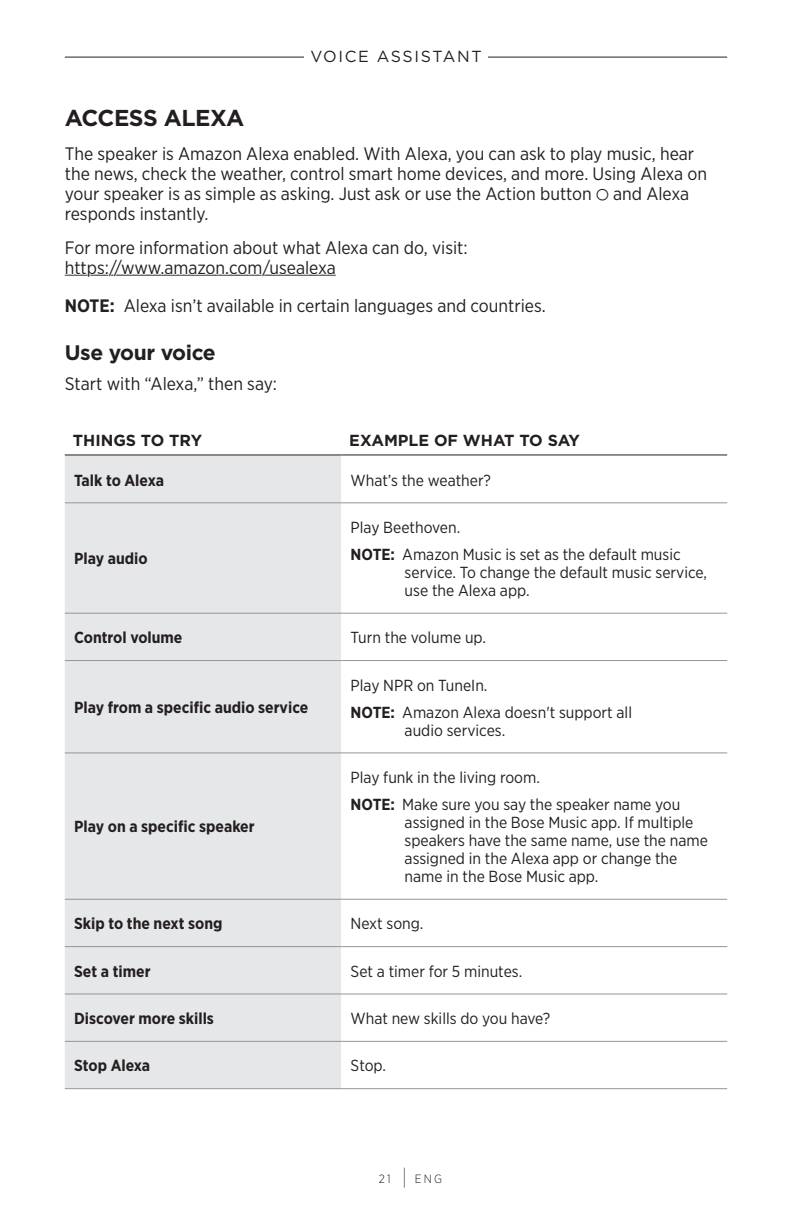
<style>
.page{position:relative;width:792px;height:1224px;background:#fff}
.page>*{position:absolute;margin:0;border:0;box-sizing:border-box;transform-origin:0 0}
.t1{font:700 23px "Gotham";letter-spacing:-.02em;color:#231f20}
.t2{font:700 21px "Gotham";letter-spacing:-.02em;color:#231f20}
.t3{font:18px/20px "Gotham Narrow";color:#231f20}
.t4{font:16px/18px "Gotham Narrow";color:#231f20}
.t5{font:700 16px "Gotham Narrow";color:#231f20}
.t6{font:700 16px "Gotham";color:#231f20}
.t7{font:16px "Gotham";letter-spacing:.1em;color:#231f20}
.t8{font:300 12px "Gotham Narrow";color:#231f20}
.s1{font-family:"Bose Icons User Docs"}
.s2{color:#fff}
.s3{font-weight:700}
.s4{font-size:22px}
</style>
<div class="page">
<hr style="left:65px;top:57px;width:662px;height:1px;background:#231f20">
<div style="left:304px;top:40px;width:184px;height:30px;background:#fff"></div>
<hr style="left:65px;top:275px;width:271px;height:1px;background:#231f20">
<div style="left:65px;top:455px;width:276px;height:633px;background:#e6e7e9"></div>
<svg style="left:341px;top:455px;width:386px;height:586px"></svg>
<hr style="left:65px;top:1088px;width:276px;height:1px;background:#939598">
<hr style="left:65px;top:454px;width:276px;height:1px;background:#231f20">
<hr style="left:65px;top:753px;width:276px;height:1px;background:#939598">
<hr style="left:341px;top:502px;width:386px;height:1px;background:#939598">
<hr style="left:341px;top:946px;width:386px;height:1px;background:#939598">
<hr style="left:341px;top:994px;width:386px;height:1px;background:#939598">
<hr style="left:341px;top:660px;width:386px;height:1px;background:#939598">
<hr style="left:341px;top:753px;width:386px;height:1px;background:#939598">
<hr style="left:341px;top:454px;width:386px;height:1px;background:#231f20">
<hr style="left:341px;top:1088px;width:386px;height:1px;background:#939598">
<hr style="left:65px;top:502px;width:276px;height:1px;background:#939598">
<hr style="left:65px;top:613px;width:276px;height:1px;background:#939598">
<hr style="left:341px;top:613px;width:386px;height:1px;background:#939598">
<hr style="left:65px;top:660px;width:276px;height:1px;background:#939598">
<hr style="left:65px;top:946px;width:276px;height:1px;background:#939598">
<hr style="left:65px;top:994px;width:276px;height:1px;background:#939598">
<hr style="left:65px;top:899px;width:276px;height:1px;background:#939598">
<hr style="left:341px;top:899px;width:386px;height:1px;background:#939598">
<hr style="left:65px;top:1041px;width:276px;height:1px;background:#939598">
<hr style="left:341px;top:1041px;width:386px;height:1px;background:#939598">
<p class="t7" style="left:310px;top:49px;width:173px">VOICE ASSISTANT</p>
<h1 class="t1" style="left:65px;top:108px;width:181px">ACCESS ALEXA</h1>
<p class="t3" style="left:65px;top:145px;width:644px">The speaker is Amazon Alexa enabled. With Alexa, you can ask to play music, hear the news, check the weather, control smart home devices, and more. Using Alexa on your speaker is as simple as asking. Just ask or use the Action button <span class="s1">b</span> and Alexa responds instantly.</p>
<p class="t3" style="left:65px;top:238px;width:404px">For more information about what Alexa can do, visit:</p>
<p class="t3" style="left:65px;top:249px;width:483px;line-height:38px"><span class="s2">https://www.amazon.com/usealexa<br></span><span class="s3">NOTE:</span> Alexa isn’t available in certain languages and countries.</p>
<h2 class="t2" style="left:65px;top:343px;width:153px">Use your voice</h2>
<p class="t3" style="left:65px;top:374px;width:214px">Start with “Alexa,” then say:</p>
<p class="t6" style="left:73px;top:433px;width:131px">THINGS TO TRY</p>
<p class="t6" style="left:349px;top:433px;width:232px">EXAMPLE OF WHAT TO SAY</p>
<p class="t5" style="left:74px;top:473px;width:91px">Talk to Alexa</p>
<p class="t4" style="left:351px;top:472px;width:142px">What’s the weather?</p>
<p class="t5" style="left:74px;top:552px;width:75px">Play audio</p>
<p class="t4" style="left:351px;top:515px;width:332px;line-height:27px">Play Beethoven.<br><span class="s3">NOTE:</span> Amazon Music is set as the default music</p>
<p class="t4" style="left:405px;top:564px;width:304px">service. To change the default music service, use the Alexa app.</p>
<p class="t5" style="left:74px;top:630px;width:110px">Control volume</p>
<p class="t4" style="left:351px;top:629px;width:137px">Turn the volume up.</p>
<p class="t5" style="left:74px;top:700px;width:236px">Play from a specific audio service</p>
<p class="t5" style="left:74px;top:820px;width:182px">Play on a specific speaker</p>
<p class="t4" style="left:351px;top:672px;width:283px;line-height:27px">Play NPR on TuneIn.<br><span class="s3">NOTE:</span> Amazon Alexa doesn't support all</p>
<p class="t4" style="left:405px;top:722px;width:102px">audio services.</p>
<p class="t4" style="left:351px;top:765px;width:331px;line-height:27px">Play funk in the living room.<br><span class="s3">NOTE:</span> Make sure you say the speaker name you</p>
<p class="t4" style="left:405px;top:814px;width:305px">assigned in the Bose Music app. If multiple speakers have the same name, use the name assigned in the Alexa app or change the name in the Bose Music app.</p>
<p class="t5" style="left:74px;top:917px;width:150px">Skip to the next song</p>
<p class="t4" style="left:351px;top:916px;width:74px">Next song.</p>
<p class="t5" style="left:74px;top:964px;width:78px">Set a timer</p>
<p class="t4" style="left:351px;top:963px;width:173px">Set a timer for 5 minutes.</p>
<p class="t5" style="left:74px;top:1011px;width:141px">Discover more skills</p>
<p class="t4" style="left:351px;top:1010px;width:201px">What new skills do you have?</p>
<p class="t5" style="left:74px;top:1059px;width:78px">Stop Alexa</p>
<p class="t4" style="left:351px;top:1058px;width:37px">Stop.</p>
<p class="t8" style="left:379px;top:1173px;width:65px">21 <span class="s4">|</span> ENG</p>
</div>
